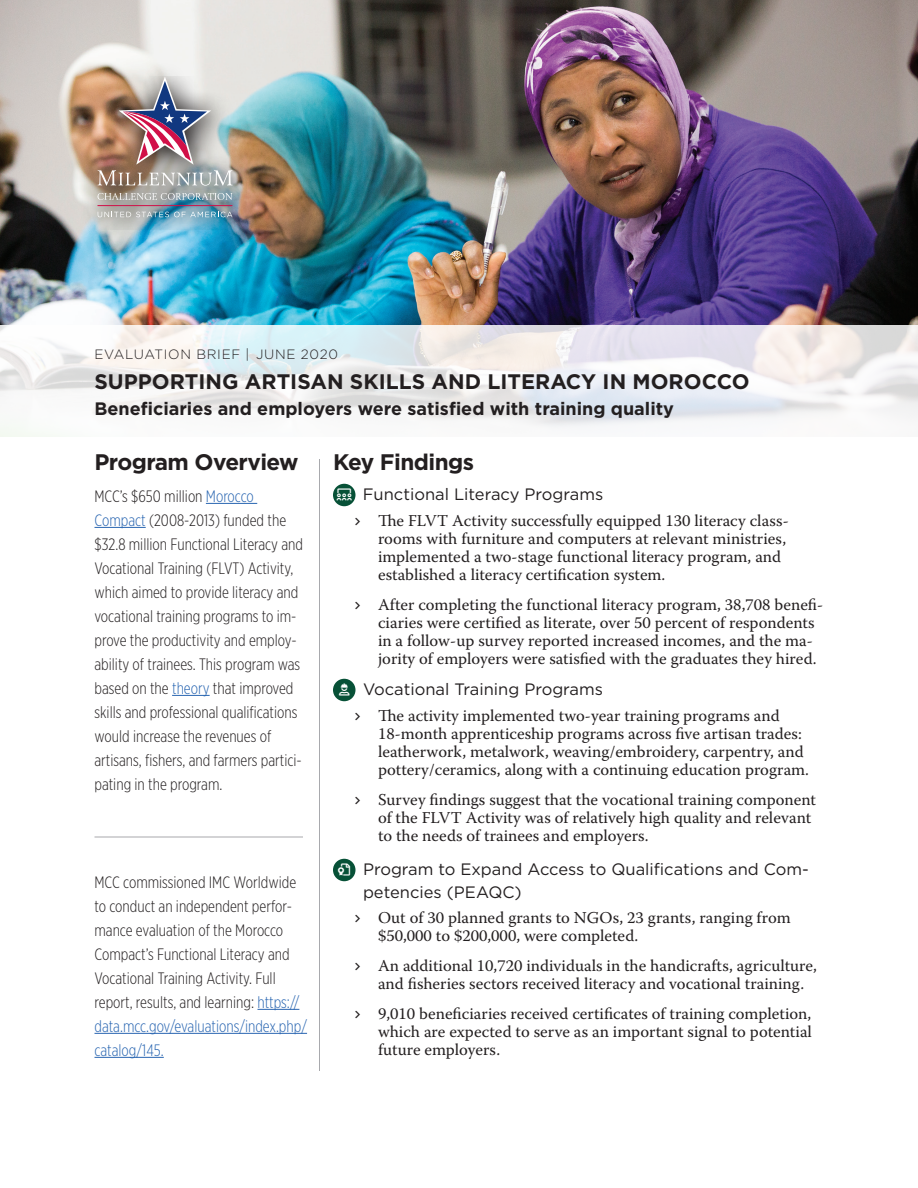
<style>
.page{position:relative;width:918px;height:1188px;background:#fff}
.page>*{position:absolute;margin:0;border:0;box-sizing:border-box;transform-origin:0 0}
.t1{font:700 22.5px "Gotham";letter-spacing:-.025em;color:#231f20}
.t2{font:700 21px "Gotham";color:#231f20}
.t3{font:700 18px "Gotham";color:#231f20}
.t4{font:16.5px/18px "Warnock Pro";color:#231f20}
.t5{font:300 16.5px/24px "Gotham X Narrow";color:#231f20}
.t6{font:16.5px/22.5px "Gotham";color:#231f20}
.t7{font:300 13.5px "Gotham";letter-spacing:.05em;color:#231f20}
.s1{color:#2865b1}
</style>
<div class="page">
<hr style="left:319px;top:459px;width:1px;height:612px;background:#a8a9ad">
<hr style="left:94px;top:837px;width:209px;height:1px;background:#a8a9ad">
<img style="left:0;top:0;width:918px;height:326px">
<svg style="left:0;top:326px;width:918px;height:111px"></svg>
<hr style="left:206px;top:503px;width:51px;height:1px;background:#2865b1">
<hr style="left:94px;top:527px;width:52px;height:1px;background:#2865b1">
<hr style="left:172px;top:695px;width:38px;height:1px;background:#2865b1">
<hr style="left:257px;top:1009px;width:42px;height:1px;background:#2865b1">
<hr style="left:94px;top:1033px;width:213px;height:1px;background:#2865b1">
<hr style="left:94px;top:1057px;width:70px;height:1px;background:#2865b1">
<div style="left:333px;top:484px;width:23px;height:22px;background:#075137;border-radius:50%"></div>
<div style="left:333px;top:679px;width:23px;height:22px;background:#075137;border-radius:50%"></div>
<div style="left:333px;top:859px;width:23px;height:22px;background:#075137;border-radius:50%"></div>
<div style="left:78px;top:59px;width:173px;height:178px;background:#231f20;opacity:.34"></div>
<div style="left:82px;top:76px;width:165px;height:154px;background:#231f20;opacity:.97"></div>
<svg style="left:98px;top:193px;width:134px;height:7px"></svg>
<svg style="left:98px;top:212px;width:134px;height:5px"></svg>
<hr style="left:98px;top:205px;width:134px;height:1px;background:#d11048">
<img style="left:98px;top:76px;width:135px;height:110px">
<p class="t7" style="left:94px;top:345px;width:157px">EVALUATION BRIEF |</p>
<p class="t2" style="left:94px;top:367px;width:657px">SUPPORTING ARTISAN SKILLS AND LITERACY IN MOROCCO</p>
<p class="t3" style="left:94px;top:397px;width:581px">Beneficiaries and employers were satisfied with training quality</p>
<h1 class="t1" style="left:94px;top:447px;width:206px">Program Overview</h1>
<p class="t5" style="left:94px;top:484px;width:210px">MCC’s $650 million <span class="s1">Morocco Compact</span> (2008-2013) funded the $32.8 million Functional Literacy and Vocational Training (FLVT) Activity, which aimed to provide literacy and vocational training programs to im&shy;prove the productivity and employ&shy;ability of trainees. This program was based on the <span class="s1">theory</span> that improved skills and professional qualifications would increase the revenues of artisans, fishers, and farmers partici&shy;pating in the program.</p>
<p class="t7" style="left:256px;top:345px;width:83px">JUNE 2020</p>
<h1 class="t1" style="left:333px;top:447px;width:143px">Key Findings</h1>
<p class="t6" style="left:363px;top:483px;width:242px">Functional Literacy Programs</p>
<p class="t4" style="left:378px;top:511px;width:412px">The FLVT Activity successfully equipped 130 literacy class&shy;rooms with furniture and computers at relevant ministries, implemented a two-stage functional literacy program, and established a literacy certification system.</p>
<p class="t4" style="left:378px;top:595px;width:447px">After completing the functional literacy program, 38,708 benefi&shy;ciaries were certified as literate, over 50 percent of respondents in a follow-up survey reported increased incomes, and the ma&shy;jority of employers were satisfied with the graduates they hired.</p>
<p class="t6" style="left:363px;top:678px;width:241px">Vocational Training Programs</p>
<p class="t4" style="left:378px;top:706px;width:433px">The activity implemented two-year training programs and 18-month apprenticeship programs across five artisan trades: leatherwork, metalwork, weaving/embroidery, carpentry, and pottery/ceramics, along with a continuing education program.</p>
<p class="t4" style="left:378px;top:790px;width:440px">Survey findings suggest that the vocational training component of the FLVT Activity was of relatively high quality and relevant to the needs of trainees and employers.</p>
<p class="t6" style="left:363px;top:858px;width:447px">Program to Expand Access to Qualifications and Com&shy;petencies (PEAQC)</p>
<p class="t4" style="left:378px;top:909px;width:414px">Out of 30 planned grants to NGOs, 23 grants, ranging from $50,000 to $200,000, were completed.</p>
<p class="t4" style="left:378px;top:957px;width:440px">An additional 10,720 individuals in the handicrafts, agriculture, and fisheries sectors received literacy and vocational training.</p>
<p class="t4" style="left:378px;top:1005px;width:435px;text-align:justify">9,010 beneficiaries received certificates of training completion, which are expected to serve as an important signal to potential future employers.</p>
<p class="t5" style="left:94px;top:870px;width:214px">MCC commissioned IMC Worldwide to conduct an independent perfor&shy;mance evaluation of the Morocco Compact’s Functional Literacy and Vocational Training Activity. Full report, results, and learning: <span class="s1">https:// data.mcc.gov/evaluations/index.php/ catalog/145.</span></p>
</div>
